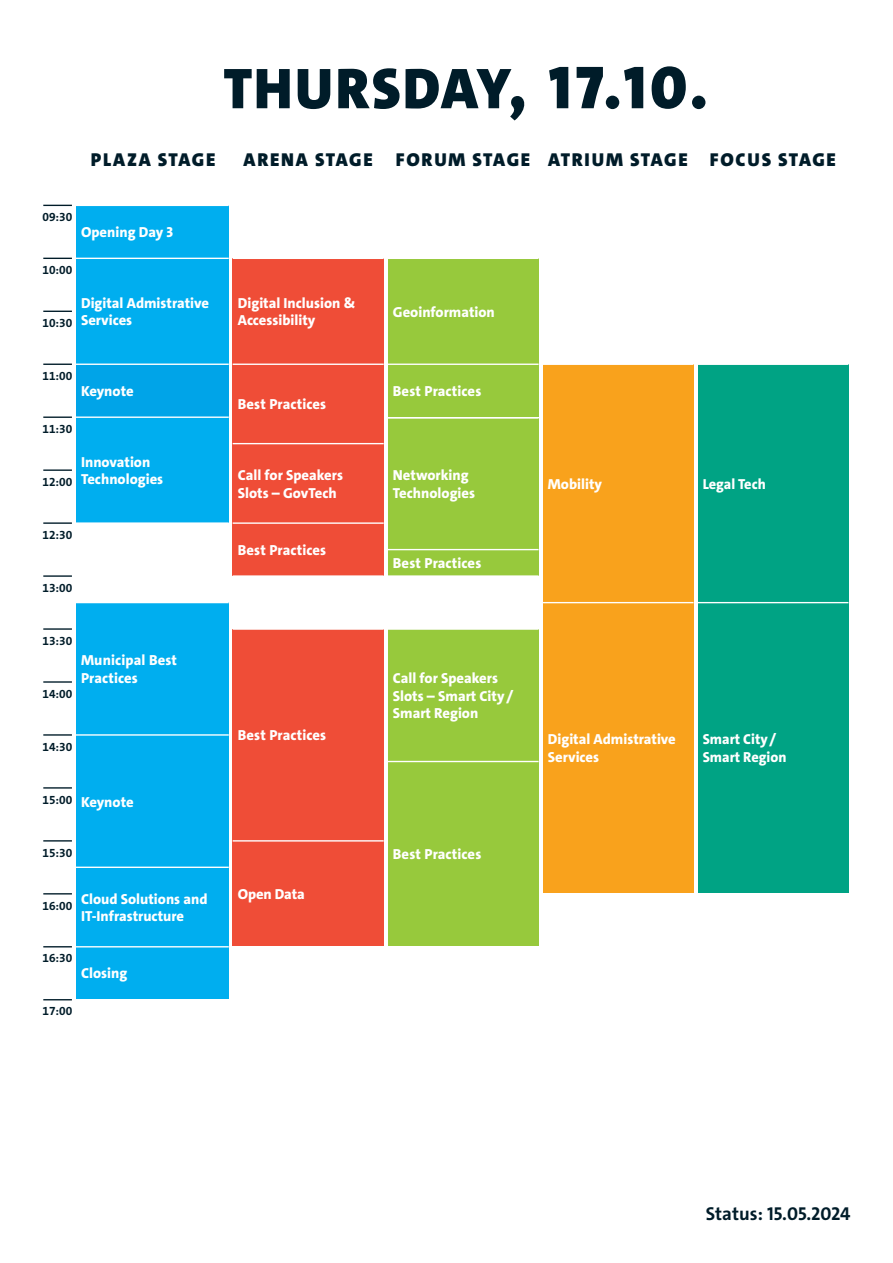
<style>
.page{position:relative;width:893px;height:1263px;background:#fff}
.page>*{position:absolute;margin:0;border:0;box-sizing:border-box;transform-origin:0 0}
.t1{font:900 58.05px "The Sans C4 s";letter-spacing:.04em;color:#001c29}
.t2{font:900 18.75px "The Sans C4 s";letter-spacing:.09em;color:#001c29}
.t3{font:700 18.75px "The Sans C4 s";color:#001c29}
.t4{font:800 14.55px/17.5px "The Sans C4 s";color:#fff}
.t5{font:700 12px "The Sans C4 s";color:#001c29}
.s1{font-size:61.2px}
</style>
<div class="page">
<div style="left:76px;top:205px;width:153px;height:53px;background:#00aeef"></div>
<div style="left:388px;top:258px;width:151px;height:106px;background:#97c93c"></div>
<div style="left:388px;top:364px;width:151px;height:53px;background:#97c93c"></div>
<div style="left:388px;top:549px;width:151px;height:27px;background:#97c93c"></div>
<div style="left:233px;top:364px;width:151px;height:80px;background:#ef4d37"></div>
<div style="left:233px;top:444px;width:151px;height:79px;background:#ef4d37"></div>
<div style="left:233px;top:523px;width:151px;height:53px;background:#ef4d37"></div>
<div style="left:233px;top:629px;width:151px;height:212px;background:#ef4d37"></div>
<div style="left:233px;top:841px;width:151px;height:105px;background:#ef4d37"></div>
<div style="left:233px;top:258px;width:151px;height:106px;background:#ef4d37"></div>
<div style="left:698px;top:364px;width:150px;height:238px;background:#00a384"></div>
<div style="left:698px;top:602px;width:150px;height:291px;background:#00a384"></div>
<div style="left:388px;top:761px;width:151px;height:185px;background:#97c93c"></div>
<div style="left:543px;top:364px;width:150px;height:239px;background:#f9a21c"></div>
<div style="left:543px;top:603px;width:150px;height:290px;background:#f9a21c"></div>
<div style="left:76px;top:258px;width:153px;height:106px;background:#00aeef"></div>
<div style="left:76px;top:417px;width:153px;height:106px;background:#00aeef"></div>
<div style="left:76px;top:364px;width:153px;height:53px;background:#00a4e8"></div>
<div style="left:76px;top:602px;width:153px;height:133px;background:#00aeef"></div>
<div style="left:76px;top:735px;width:153px;height:132px;background:#00aeef"></div>
<div style="left:76px;top:867px;width:153px;height:80px;background:#00aeef"></div>
<div style="left:76px;top:947px;width:153px;height:52px;background:#00aeef"></div>
<div style="left:388px;top:629px;width:151px;height:132px;background:#97c93c"></div>
<div style="left:388px;top:418px;width:151px;height:132px;background:#97c93c"></div>
<hr style="left:233px;top:522px;width:151px;height:2px;background:#fff">
<hr style="left:233px;top:575px;width:151px;height:2px;background:#fff">
<hr style="left:233px;top:628px;width:151px;height:2px;background:#fff">
<hr style="left:388px;top:417px;width:151px;height:2px;background:#fff">
<hr style="left:388px;top:364px;width:151px;height:1px;background:#fff">
<hr style="left:388px;top:549px;width:151px;height:1px;background:#fff">
<hr style="left:388px;top:761px;width:151px;height:1px;background:#fff">
<hr style="left:233px;top:840px;width:151px;height:1px;background:#fff">
<hr style="left:76px;top:258px;width:153px;height:1px;background:#fff">
<hr style="left:76px;top:364px;width:153px;height:1px;background:#fff">
<hr style="left:233px;top:258px;width:151px;height:1px;background:#fff">
<hr style="left:388px;top:258px;width:151px;height:1px;background:#fff">
<hr style="left:543px;top:364px;width:150px;height:1px;background:#fff">
<hr style="left:698px;top:364px;width:150px;height:1px;background:#fff">
<hr style="left:76px;top:602px;width:153px;height:1px;background:#fff">
<hr style="left:76px;top:416px;width:153px;height:2px;background:#fff">
<hr style="left:76px;top:734px;width:153px;height:2px;background:#fff">
<hr style="left:76px;top:867px;width:153px;height:1px;background:#fff">
<hr style="left:76px;top:946px;width:153px;height:1px;background:#fff">
<hr style="left:76px;top:205px;width:153px;height:1px;background:#fff">
<hr style="left:388px;top:575px;width:151px;height:2px;background:#fff">
<hr style="left:543px;top:602px;width:150px;height:1px;background:#fff">
<hr style="left:698px;top:602px;width:150px;height:1px;background:#fff">
<hr style="left:388px;top:628px;width:151px;height:2px;background:#fff">
<hr style="left:76px;top:522px;width:153px;height:2px;background:#fff">
<hr style="left:233px;top:364px;width:151px;height:1px;background:#fff">
<hr style="left:233px;top:443px;width:151px;height:1px;background:#fff">
<svg style="left:43px;top:205px;width:29px;height:1px"></svg>
<svg style="left:43px;top:258px;width:29px;height:1px"></svg>
<svg style="left:43px;top:311px;width:29px;height:1px"></svg>
<svg style="left:43px;top:364px;width:29px;height:1px"></svg>
<hr style="left:43px;top:416px;width:29px;height:2px;background:#001c29">
<hr style="left:43px;top:469px;width:29px;height:2px;background:#001c29">
<hr style="left:43px;top:522px;width:29px;height:2px;background:#001c29">
<hr style="left:43px;top:575px;width:29px;height:2px;background:#001c29">
<hr style="left:43px;top:628px;width:29px;height:2px;background:#001c29">
<hr style="left:43px;top:681px;width:29px;height:2px;background:#001c29">
<hr style="left:43px;top:734px;width:29px;height:2px;background:#001c29">
<hr style="left:43px;top:787px;width:29px;height:2px;background:#001c29">
<svg style="left:43px;top:840px;width:29px;height:1px"></svg>
<svg style="left:43px;top:893px;width:29px;height:1px"></svg>
<svg style="left:43px;top:946px;width:29px;height:1px"></svg>
<svg style="left:43px;top:999px;width:29px;height:1px"></svg>
<h1 class="t1" style="left:223px;top:51px;width:486px">THURSDAY<span class="s1">, 17.10.</span></h1>
<p class="t2" style="left:91px;top:148px;width:126px">PLAZA STAGE</p>
<p class="t2" style="left:244px;top:148px;width:594px">ARENA STAGE FORUM STAGE ATRIUM STAGE FOCUS STAGE</p>
<p class="t5" style="left:43px;top:209px;width:31px">09:30</p>
<p class="t4" style="left:81px;top:223px;width:94px">Opening Day 3</p>
<p class="t5" style="left:43px;top:262px;width:31px">10:00</p>
<p class="t5" style="left:43px;top:315px;width:31px">10:30</p>
<p class="t4" style="left:81px;top:294px;width:129px">Digital Admistrative<br>Services</p>
<p class="t5" style="left:43px;top:368px;width:31px">11:00</p>
<p class="t4" style="left:81px;top:382px;width:54px">Keynote</p>
<p class="t5" style="left:43px;top:421px;width:31px">11:30</p>
<p class="t5" style="left:43px;top:474px;width:31px">12:00</p>
<p class="t4" style="left:81px;top:453px;width:84px">Innovation<br>Technologies</p>
<p class="t5" style="left:43px;top:527px;width:31px">12:30</p>
<p class="t5" style="left:43px;top:580px;width:31px">13:00</p>
<p class="t5" style="left:43px;top:633px;width:31px">13:30</p>
<p class="t5" style="left:43px;top:686px;width:31px">14:00</p>
<p class="t4" style="left:81px;top:652px;width:98px">Municipal Best<br>Practices</p>
<p class="t5" style="left:43px;top:739px;width:31px">14:30</p>
<p class="t5" style="left:43px;top:792px;width:31px">15:00</p>
<p class="t4" style="left:81px;top:793px;width:54px">Keynote</p>
<p class="t5" style="left:43px;top:845px;width:31px">15:30</p>
<p class="t5" style="left:43px;top:898px;width:31px">16:00</p>
<p class="t4" style="left:81px;top:890px;width:128px">Cloud Solutions and<br>IT-Infrastructure</p>
<p class="t5" style="left:43px;top:951px;width:31px">16:30</p>
<p class="t4" style="left:81px;top:965px;width:48px">Closing</p>
<p class="t5" style="left:43px;top:1004px;width:31px">17:00</p>
<p class="t4" style="left:238px;top:294px;width:119px">Digital Inclusion &amp;<br>Accessibility</p>
<p class="t4" style="left:238px;top:396px;width:90px">Best Practices</p>
<p class="t4" style="left:238px;top:466px;width:107px">Call for Speakers<br>Slots – GovTech</p>
<p class="t4" style="left:238px;top:541px;width:90px">Best Practices</p>
<p class="t4" style="left:238px;top:727px;width:90px">Best Practices</p>
<p class="t4" style="left:238px;top:885px;width:68px">Open Data</p>
<p class="t4" style="left:393px;top:303px;width:103px">Geoinformation</p>
<p class="t4" style="left:393px;top:383px;width:90px">Best Practices</p>
<p class="t4" style="left:393px;top:467px;width:84px">Networking<br>Technologies</p>
<p class="t4" style="left:393px;top:555px;width:90px">Best Practices</p>
<p class="t4" style="left:548px;top:475px;width:56px">Mobility</p>
<p class="t4" style="left:703px;top:475px;width:65px">Legal Tech</p>
<p class="t4" style="left:393px;top:669px;width:122px">Call for Speakers<br>Slots – Smart City/<br>Smart Region</p>
<p class="t4" style="left:393px;top:845px;width:90px">Best Practices</p>
<p class="t4" style="left:548px;top:731px;width:129px">Digital Admistrative<br>Services</p>
<p class="t4" style="left:703px;top:731px;width:85px">Smart City/<br>Smart Region</p>
<p class="t3" style="left:706px;top:1202px;width:146px">Status: 15.05.2024</p>
</div>
